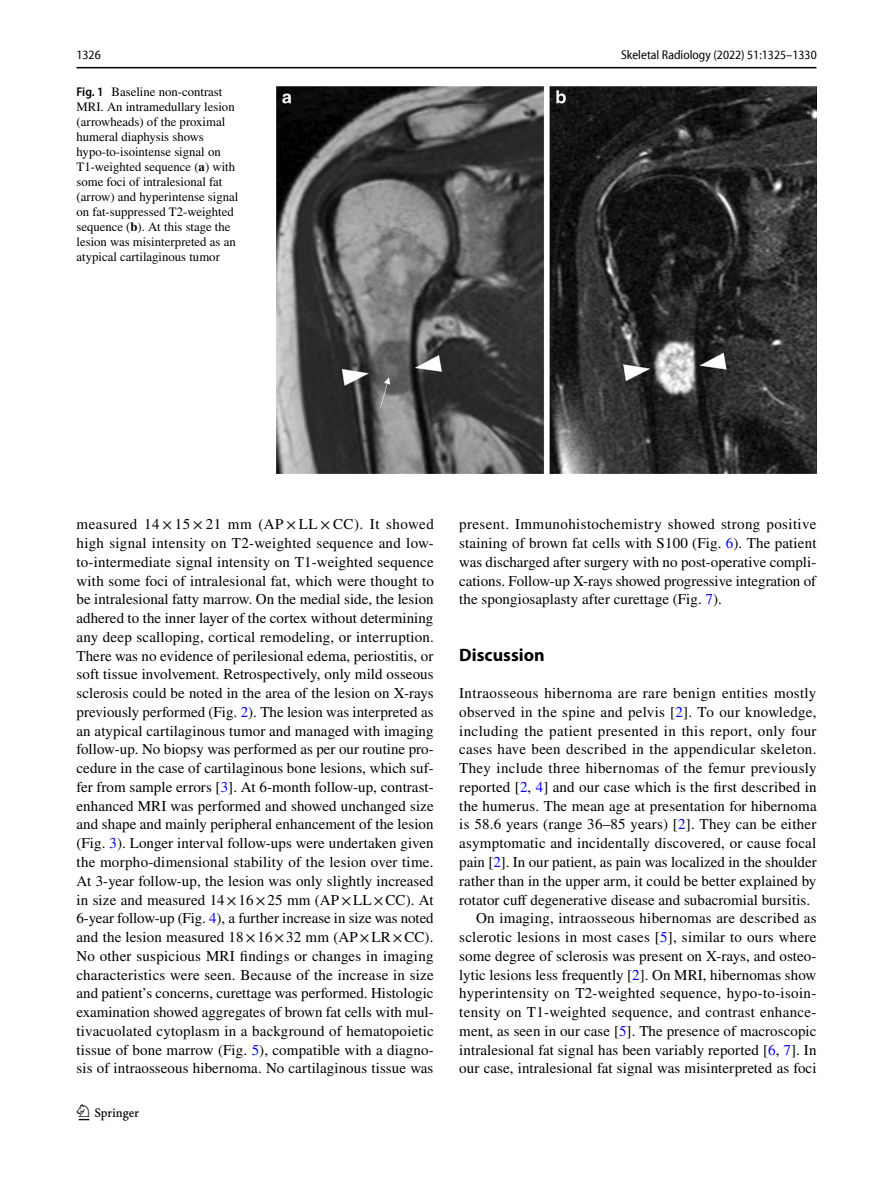
<style>
.page{position:relative;width:893px;height:1187px;background:#fff}
.page>*{position:absolute;margin:0;border:0;box-sizing:border-box;transform-origin:0 0}
.t1{font:22.5px "Springnew Regular 2";color:#000}
.t2{font:700 18px "Myriad Pro";color:#000}
.t3{font:15px/18.8px "STIX";letter-spacing:.01em;color:#000;text-align:justify}
.t4{font:12.75px/15px "STIX";color:#000}
.t5{font:semi-condensed 12.75px "Myriad Pro Unic";color:#000}
.s1{font-family:"Myriad Pro";font-weight:600;font-stretch:semi-condensed}
.s2{font-weight:700}
.s3{color:#00f}
</style>
<div class="page">
<hr style="left:77px;top:67px;width:739px;height:1px;background:#000">
<img style="left:276px;top:87px;width:540px;height:386px">
<p class="t5" style="left:77px;top:50px;width:26px">1326</p>
<p class="t5" style="left:621px;top:50px;width:197px">Skeletal Radiology (2022) 51:1325–1330</p>
<p class="t4" style="left:77px;top:85px;width:163px"><span class="s1">Fig. 1</span> Baseline non-contrast<br>MRI. An intramedullary lesion (arrowheads) of the proximal humeral diaphysis shows hypo-to-isointense signal on<br>T1-weighted sequence (<span class="s2">a</span>) with some foci of intralesional fat (arrow) and hyperintense signal on fat-suppressed T2-weighted sequence (<span class="s2">b</span>). At this stage the lesion was misinterpreted as an atypical cartilaginous tumor</p>
<p class="t3" style="left:77px;top:516px;width:359px">measured 14 × 15 × 21 mm (AP × LL × CC). It showed high signal intensity on T2-weighted sequence and low&shy;to-intermediate signal intensity on T1-weighted sequence with some foci of intralesional fat, which were thought to be intralesional fatty marrow. On the medial side, the lesion adhered to the inner layer of the cortex without determining any deep scalloping, cortical remodeling, or interruption.<br>There was no evidence of perilesional edema, periostitis, or soft tissue involvement. Retrospectively, only mild osseous sclerosis could be noted in the area of the lesion on X-rays previously performed (Fig. <span class="s3">2</span>). The lesion was interpreted as an atypical cartilaginous tumor and managed with imaging follow-up. No biopsy was performed as per our routine pro&shy;cedure in the case of cartilaginous bone lesions, which suf&shy;fer from sample errors [<span class="s3">3</span>]. At 6-month follow-up, contrast&shy;enhanced MRI was performed and showed unchanged size and shape and mainly peripheral enhancement of the lesion (Fig. <span class="s3">3</span>). Longer interval follow-ups were undertaken given the morpho-dimensional stability of the lesion over time.<br>At 3-year follow-up, the lesion was only slightly increased in size and measured 14×16×25 mm (AP×LL×CC). At 6-year follow-up (Fig. <span class="s3">4</span>), a further increase in size was noted and the lesion measured 18×16×32 mm (AP×LR×CC).<br>No other suspicious MRI findings or changes in imaging characteristics were seen. Because of the increase in size and patient’s concerns, curettage was performed. Histologic examination showed aggregates of brown fat cells with mul&shy;tivacuolated cytoplasm in a background of hematopoietic tissue of bone marrow (Fig. <span class="s3">5</span>), compatible with a diagno&shy;sis of intraosseous hibernoma. No cartilaginous tissue was</p>
<p class="t3" style="left:459px;top:516px;width:359px">present. Immunohistochemistry showed strong positive staining of brown fat cells with S100 (Fig. <span class="s3">6</span>). The patient was discharged after surgery with no post-operative compli&shy;cations. Follow-up X-rays showed progressive integration of the spongiosaplasty after curettage (Fig. <span class="s3">7</span>).</p>
<p class="t2" style="left:459px;top:642px;width:87px">Discussion</p>
<p class="t3" style="left:459px;top:684px;width:359px">Intraosseous hibernoma are rare benign entities mostly</p>
<p class="t3" style="left:459px;top:703px;width:359px">observed in the spine and pelvis [<span class="s3">2</span>]. To our knowledge,</p>
<p class="t3" style="left:459px;top:722px;width:359px">including the patient presented in this report, only four</p>
<p class="t3" style="left:459px;top:741px;width:359px">cases have been described in the appendicular skeleton.</p>
<p class="t3" style="left:459px;top:759px;width:359px">They include three hibernomas of the femur previously</p>
<p class="t3" style="left:459px;top:778px;width:359px">reported [<span class="s3">2</span>, <span class="s3">4</span>] and our case which is the first described in</p>
<p class="t3" style="left:459px;top:797px;width:359px">the humerus. The mean age at presentation for hibernoma</p>
<p class="t3" style="left:459px;top:816px;width:359px">is 58.6 years (range 36–85 years) [<span class="s3">2</span>]. They can be either</p>
<p class="t3" style="left:459px;top:834px;width:358px">asymptomatic and incidentally discovered, or cause focal</p>
<p class="t3" style="left:459px;top:853px;width:359px">pain [<span class="s3">2</span>]. In our patient, as pain was localized in the shoulder</p>
<p class="t3" style="left:459px;top:872px;width:359px">rather than in the upper arm, it could be better explained by</p>
<p class="t3" style="left:459px;top:891px;width:352px">rotator cuff degenerative disease and subacromial bursitis.</p>
<p class="t3" style="left:476px;top:909px;width:342px">On imaging, intraosseous hibernomas are described as</p>
<p class="t3" style="left:459px;top:928px;width:359px">sclerotic lesions in most cases [<span class="s3">5</span>], similar to ours where</p>
<p class="t3" style="left:459px;top:947px;width:359px">some degree of sclerosis was present on X-rays, and osteo-</p>
<p class="t3" style="left:459px;top:966px;width:359px">lytic lesions less frequently [<span class="s3">2</span>]. On MRI, hibernomas show</p>
<p class="t3" style="left:459px;top:984px;width:359px">hyperintensity on T2-weighted sequence, hypo-to-isoin-</p>
<p class="t3" style="left:459px;top:1003px;width:359px">tensity on T1-weighted sequence, and contrast enhance-</p>
<p class="t3" style="left:459px;top:1022px;width:359px">ment, as seen in our case [<span class="s3">5</span>]. The presence of macroscopic</p>
<p class="t3" style="left:459px;top:1041px;width:359px">intralesional fat signal has been variably reported [<span class="s3">6</span>, <span class="s3">7</span>]. In</p>
<p class="t3" style="left:459px;top:1059px;width:359px">our case, intralesional fat signal was misinterpreted as foci</p>
<h1 class="t1" style="left:79px;top:1104px;width:62px">1 3</h1>
</div>
